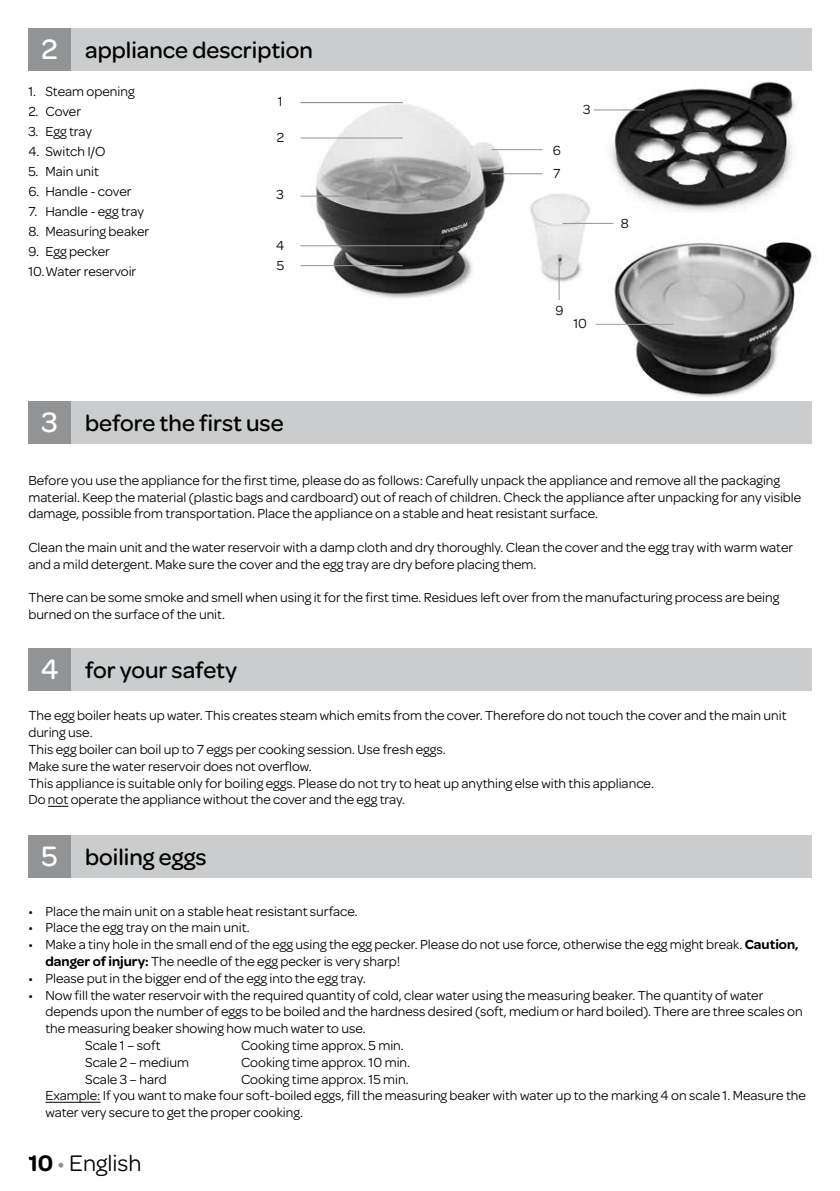
<style>
.page{position:relative;width:840px;height:1191px;background:#fff}
.page>*{position:absolute;margin:0;border:0;box-sizing:border-box;transform-origin:0 0}
.t1{font:500 24px "Omnes";color:#000}
.t2{font:24px "Omnes";color:#000}
.t3{font:14px/16.8px "Omnes";color:#000}
.s1{font-size:30px;color:#fff}
.s2{font-weight:600}
.s3{color:#929395}
</style>
<div class="page">
<div style="left:57px;top:28px;width:754px;height:43px;background:#cacccd"></div>
<div style="left:28px;top:28px;width:43px;height:43px;background:#929395"></div>
<div style="left:57px;top:401px;width:754px;height:43px;background:#cacccd"></div>
<div style="left:28px;top:401px;width:43px;height:43px;background:#929395"></div>
<div style="left:57px;top:835px;width:754px;height:42px;background:#cacccd"></div>
<div style="left:28px;top:835px;width:43px;height:42px;background:#929395"></div>
<hr style="left:45px;top:1102px;width:55px;height:1px;background:#000">
<img style="left:300px;top:102px;width:242px;height:197px">
<img style="left:596px;top:222px;width:220px;height:176px">
<img style="left:519px;top:165px;width:79px;height:137px">
<hr style="left:491px;top:149px;width:51px;height:1px;background:#929395">
<hr style="left:558px;top:266px;width:1px;height:34px;background:#929395">
<hr style="left:300px;top:102px;width:102px;height:1px;background:#929395">
<hr style="left:300px;top:137px;width:102px;height:1px;background:#929395">
<hr style="left:562px;top:223px;width:51px;height:1px;background:#929395">
<hr style="left:491px;top:173px;width:51px;height:1px;background:#929395">
<hr style="left:300px;top:196px;width:102px;height:1px;background:#929395">
<hr style="left:300px;top:245px;width:152px;height:1px;background:#929395">
<hr style="left:300px;top:265px;width:102px;height:1px;background:#929395">
<hr style="left:595px;top:324px;width:78px;height:1px;background:#9c9e9f">
<img style="left:592px;top:81px;width:204px;height:132px">
<hr style="left:593px;top:109px;width:51px;height:1px;background:#929395">
<svg style="left:48px;top:806px;width:20px;height:1px"></svg>
<div style="left:57px;top:648px;width:754px;height:42px;background:#cacccd"></div>
<div style="left:28px;top:648px;width:43px;height:42px;background:#929395"></div>
<h1 class="t1" style="left:42px;top:33px;width:273px"><span class="s1">2</span> appliance description</h1>
<p class="t3" style="left:28px;top:82px;width:108px">1. Steam opening</p>
<p class="t3" style="left:28px;top:102px;width:54px">2. Cover</p>
<p class="t3" style="left:28px;top:122px;width:65px">3. Egg tray</p>
<p class="t3" style="left:28px;top:142px;width:79px">4. Switch I/O</p>
<p class="t3" style="left:28px;top:162px;width:72px">5. Main unit</p>
<p class="t3" style="left:28px;top:182px;width:105px">6. Handle - cover</p>
<p class="t3" style="left:28px;top:202px;width:117px">7. Handle - egg tray</p>
<p class="t3" style="left:28px;top:222px;width:122px">8. Measuring beaker</p>
<p class="t3" style="left:28px;top:240px;width:109px;line-height:20px">9. Egg pecker<br>10.Water reservoir</p>
<p class="t3" style="left:278px;top:92px;width:6px">1</p>
<p class="t3" style="left:276px;top:128px;width:9px">2</p>
<p class="t3" style="left:276px;top:185px;width:9px">3</p>
<p class="t3" style="left:276px;top:235px;width:10px;line-height:19.8px">4<br>5</p>
<h1 class="t1" style="left:41px;top:406px;width:244px"><span class="s1">3</span> before the first use</h1>
<p class="t3" style="left:552px;top:141px;width:10px">6</p>
<p class="t3" style="left:553px;top:164px;width:9px">7</p>
<p class="t3" style="left:582px;top:100px;width:9px">3</p>
<p class="t3" style="left:555px;top:301px;width:10px">9</p>
<p class="t3" style="left:573px;top:314px;width:15px">10</p>
<p class="t3" style="left:620px;top:214px;width:9px">8</p>
<p class="t3" style="left:28px;top:471px;width:774px">Before you use the appliance for the first time, please do as follows: Carefully unpack the appliance and remove all the packaging material. Keep the material (plastic bags and cardboard) out of reach of children. Check the appliance after unpacking for any visible damage, possible from transportation. Place the appliance on a stable and heat resistant surface.</p>
<p class="t3" style="left:28px;top:538px;width:765px">Clean the main unit and the water reservoir with a damp cloth and dry thoroughly. Clean the cover and the egg tray with warm water and a mild detergent. Make sure the cover and the egg tray are dry before placing them.</p>
<p class="t3" style="left:28px;top:588px;width:752px">There can be some smoke and smell when using it for the first time. Residues left over from the manufacturing process are being burned on the surface of the unit.</p>
<h1 class="t1" style="left:41px;top:653px;width:198px"><span class="s1">4</span> for your safety</h1>
<p class="t3" style="left:28px;top:706px;width:759px">The egg boiler heats up water. This creates steam which emits from the cover. Therefore do not touch the cover and the main unit during use.<br>This egg boiler can boil up to 7 eggs per cooking session. Use fresh eggs.<br>Make sure the water reservoir does not overflow.<br>This appliance is suitable only for boiling eggs. Please do not try to heat up anything else with this appliance.<br>Do not operate the appliance without the cover and the egg tray.</p>
<h1 class="t1" style="left:42px;top:840px;width:166px"><span class="s1">5</span> boiling eggs</h1>
<p class="t3" style="left:28px;top:901px;width:331px">• Place the main unit on a stable heat resistant surface.</p>
<p class="t3" style="left:28px;top:918px;width:222px">• Place the egg tray on the main unit.</p>
<p class="t3" style="left:45px;top:935px;width:754px;text-indent:-17px">• Make a tiny hole in the small end of the egg using the egg pecker. Please do not use force, otherwise the egg might break. <span class="s2">Caution, danger of injury:</span> The needle of the egg pecker is very sharp!</p>
<p class="t3" style="left:28px;top:969px;width:339px">• Please put in the bigger end of the egg into the egg tray.</p>
<p class="t3" style="left:28px;top:985px;width:736px">• Now fill the water reservoir with the required quantity of cold, clear water using the measuring beaker. The quantity of water</p>
<p class="t3" style="left:45px;top:1002px;width:758px">depends upon the number of eggs to be boiled and the hardness desired (soft, medium or hard boiled). There are three scales on</p>
<p class="t3" style="left:45px;top:1019px;width:322px">the measuring beaker showing how much water to use.</p>
<p class="t3" style="left:85px;top:1036px;width:77px">Scale 1 – soft</p>
<p class="t3" style="left:241px;top:1036px;width:164px">Cooking time approx. 5 min.</p>
<p class="t3" style="left:85px;top:1053px;width:105px">Scale 2 – medium</p>
<p class="t3" style="left:241px;top:1053px;width:170px">Cooking time approx. 10 min.</p>
<p class="t3" style="left:85px;top:1069px;width:83px">Scale 3 – hard</p>
<p class="t3" style="left:45px;top:1069px;width:761px;text-indent:195px">Cooking time approx. 15 min.<br>Example: If you want to make four soft-boiled eggs, fill the measuring beaker with water up to the marking 4 on scale 1. Measure the water very secure to get the proper cooking.</p>
<h1 class="t2" style="left:28px;top:1146px;width:114px"><span class="s2">10</span> <span class="s3">•</span> English</h1>
</div>
